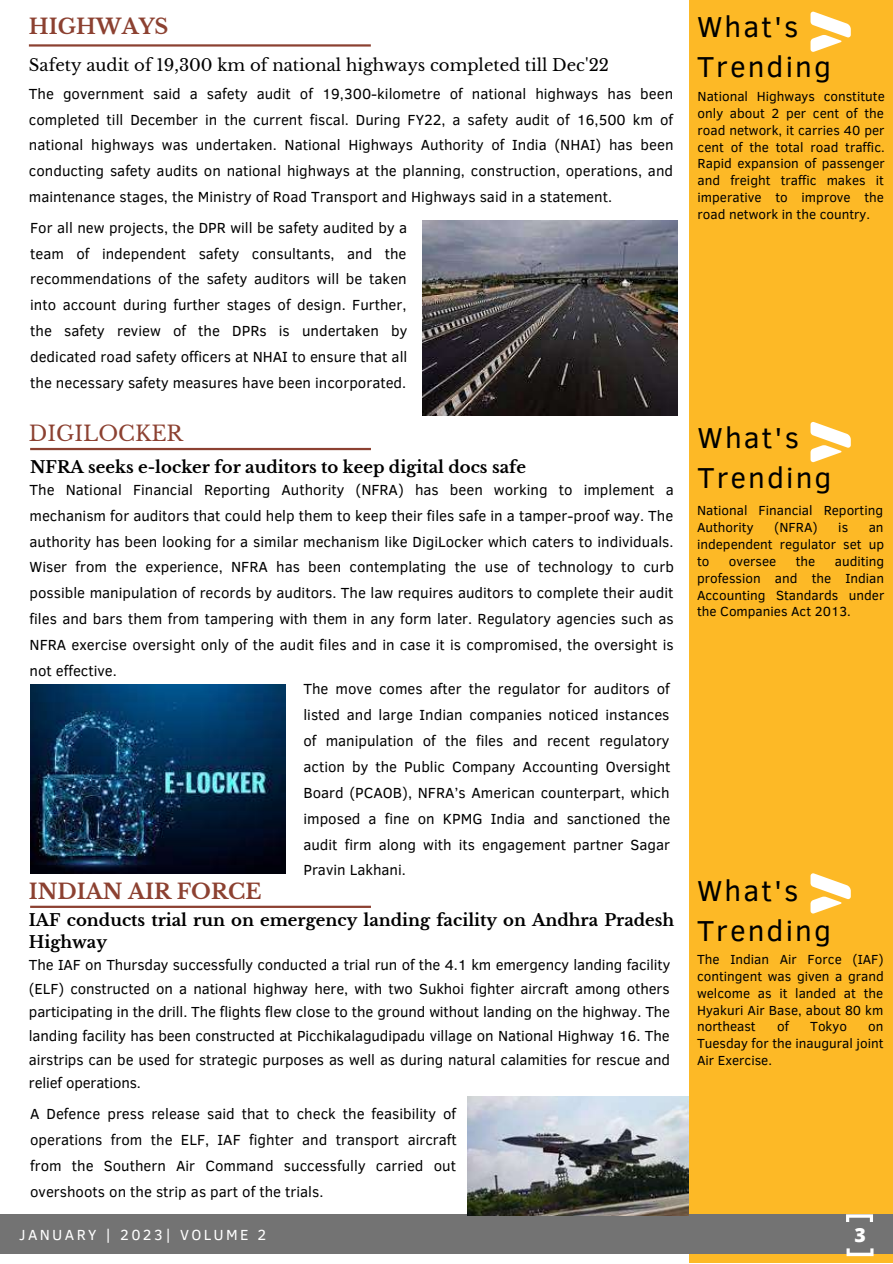
<style>
.page{position:relative;width:893px;height:1264px;background:#fff}
.page>*{position:absolute;margin:0;border:0;box-sizing:border-box;transform-origin:0 0}
.t1{font:29.55px/40.5px "Clear Sans";letter-spacing:.07em;color:#000}
.t2{font:700 21px "Libre Baskerville";color:#8c4131}
.t3{font:21px "Libre Baskerville";color:#8c4131}
.t4{font:800 19.5px "Open Sans";color:#fff}
.t5{font:700 16.5px/22.5px "Libre Baskerville";color:#000}
.t6{font:16.5px "Libre Baskerville";color:#000}
.t7{font:15px/25.8px "Clear Sans";color:#000;text-align:justify}
.t8{font:15px "Clear Sans";letter-spacing:.155em;color:#fff}
.t9{font:13.5px/16.8px "Clear Sans";color:#000;text-align:justify}
</style>
<div class="page">
<div style="left:688px;top:0;width:204px;height:1262px;background:#fdb926"></div>
<hr style="left:29px;top:44px;width:342px;height:3px;background:#8c4131">
<img style="left:422px;top:220px;width:255px;height:196px">
<hr style="left:30px;top:448px;width:341px;height:2px;background:#8c4131">
<img style="left:30px;top:684px;width:255px;height:189px">
<hr style="left:30px;top:905px;width:341px;height:3px;background:#8c4131">
<div style="left:0;top:1214px;width:892px;height:39px;background:#737373"></div>
<svg style="left:846px;top:1248px;width:27px;height:8px"></svg>
<svg style="left:846px;top:1214px;width:26px;height:7px"></svg>
<svg style="left:810px;top:12px;width:40px;height:40px"></svg>
<svg style="left:810px;top:422px;width:40px;height:40px"></svg>
<svg style="left:810px;top:873px;width:40px;height:40px"></svg>
<img style="left:467px;top:1096px;width:221px;height:119px">
<h2 class="t2" style="left:29px;top:13px;width:141px">HIGHWAYS</h2>
<p class="t6" style="left:29px;top:55px;width:581px">Safety audit of 19,300 km of national highways completed till Dec'22</p>
<p class="t7" style="left:29px;top:80px;width:646px">The government said a safety audit of 19,300-kilometre of national highways has been completed till December in the current fiscal. During FY22, a safety audit of 16,500 km of national highways was undertaken. National Highways Authority of India (NHAI) has been conducting safety audits on national highways at the planning, construction, operations, and maintenance stages, the Ministry of Road Transport and Highways said in a statement.</p>
<p class="t7" style="left:30px;top:214px;width:379px">For all new projects, the DPR will be safety audited by a team of independent safety consultants, and the recommendations of the safety auditors will be taken into account during further stages of design. Further, the safety review of the DPRs is undertaken by dedicated road safety officers at NHAI to ensure that all the necessary safety measures have been incorporated.</p>
<h2 class="t3" style="left:29px;top:420px;width:156px">DIGILOCKER</h2>
<p class="t5" style="left:30px;top:456px;width:497px">NFRA seeks e-locker for auditors to keep digital docs safe</p>
<p class="t7" style="left:30px;top:476px;width:646px">The National Financial Reporting Authority (NFRA) has been working to implement a mechanism for auditors that could help them to keep their files safe in a tamper-proof way. The authority has been looking for a similar mechanism like DigiLocker which caters to individuals.<br>Wiser from the experience, NFRA has been contemplating the use of technology to curb possible manipulation of records by auditors. The law requires auditors to complete their audit files and bars them from tampering with them in any form later. Regulatory agencies such as NFRA exercise oversight only of the audit files and in case it is compromised, the oversight is not effective.</p>
<p class="t7" style="left:303px;top:675px;width:368px">The move comes after the regulator for auditors of listed and large Indian companies noticed instances of manipulation of the files and recent regulatory action by the Public Company Accounting Oversight Board (PCAOB), NFRA’s American counterpart, which imposed a fine on KPMG India and sanctioned the audit firm along with its engagement partner Sagar Pravin Lakhani.</p>
<h2 class="t2" style="left:29px;top:878px;width:234px">INDIAN AIR FORCE</h2>
<p class="t5" style="left:29px;top:908px;width:647px">IAF conducts trial run on emergency landing facility on Andhra Pradesh<br>Highway</p>
<p class="t7" style="left:29px;top:952px;width:643px;line-height:23.5px">The IAF on Thursday successfully conducted a trial run of the 4.1 km emergency landing facility (ELF) constructed on a national highway here, with two Sukhoi fighter aircraft among others participating in the drill. The flights flew close to the ground without landing on the highway. The landing facility has been constructed at Picchikalagudipadu village on National Highway 16. The airstrips can be used for strategic purposes as well as during natural calamities for rescue and relief operations.</p>
<p class="t7" style="left:30px;top:1100px;width:428px">A Defence press release said that to check the feasibility of operations from the ELF, IAF fighter and transport aircraft from the Southern Air Command successfully carried out overshoots on the strip as part of the trials.</p>
<p class="t8" style="left:19px;top:1223px;width:248px">JANUARY | 2023| VOLUME 2</p>
<h1 class="t1" style="left:697px;top:4px;width:135px">What's<br>Trending</h1>
<p class="t9" style="left:697px;top:87px;width:189px">National Highways constitute only about 2 per cent of the road network, it carries 40 per cent of the total road traffic.<br>Rapid expansion of passenger and freight traffic makes it imperative to improve the road network in the country.</p>
<h1 class="t1" style="left:697px;top:416px;width:135px">What's<br>Trending</h1>
<p class="t9" style="left:697px;top:501px;width:188px">National Financial Reporting<br>Authority</p>
<p class="t9" style="left:774px;top:518px;width:45px">(NFRA)</p>
<p class="t9" style="left:838px;top:518px;width:11px">is</p>
<p class="t9" style="left:697px;top:518px;width:188px;text-indent:172px">an independent regulator set up to</p>
<p class="t9" style="left:697px;top:552px;width:189px;text-indent:138px">auditing profession and the Indian Accounting Standards under the Companies Act 2013.</p>
<p class="t9" style="left:728px;top:552px;width:49px">oversee</p>
<p class="t9" style="left:795px;top:552px;width:21px">the</p>
<h1 class="t1" style="left:697px;top:868px;width:135px">What's<br>Trending</h1>
<p class="t9" style="left:697px;top:950px;width:188px">The Indian Air Force (IAF) contingent was given a grand welcome as it landed at the Hyakuri Air Base, about 80 km northeast</p>
<p class="t9" style="left:777px;top:1017px;width:13px">of</p>
<p class="t9" style="left:810px;top:1017px;width:38px">Tokyo</p>
<p class="t9" style="left:697px;top:1017px;width:188px;text-indent:171px">on Tuesday for the inaugural joint Air Exercise.</p>
<h3 class="t4" style="left:854px;top:1221px;width:13px">3</h3>
</div>
